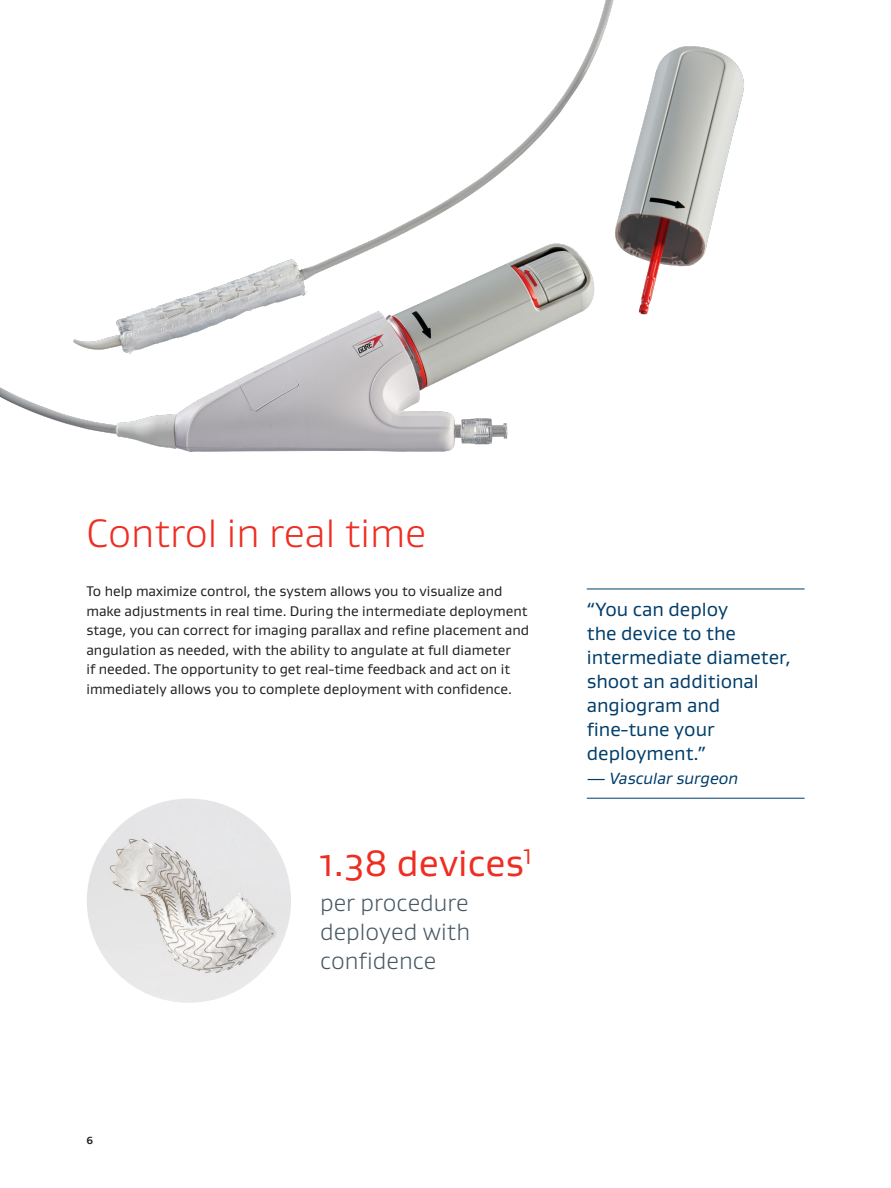
<style>
.page{position:relative;width:891px;height:1188px;background:#fff}
.page>*{position:absolute;margin:0;border:0;box-sizing:border-box;transform-origin:0 0}
.Page_Title_27_32_5_S{font:300 40.5px "Gore Gustan";color:#ee2e22}
.t1{font:37.5px "Gore Gustan";color:#ee2e22}
.t2{font:300 24px/28.8px "Gore Gustan";color:#475865;text-align:justify}
.Callout_Text_13_16{font:19.5px/24px "Gore Gustan";color:#003d6a}
.Callout_Text_13_16-2{font:italic 16.5px "Gore Gustan";color:#003d6a}
.Body_Text_9_5_13{font:14.25px/19.5px "Gore Gustan";color:#231f20}
.t3{font:700 10.5px "Gore Gustan";color:#231f20}
</style>
<div class="page">
<img style="left:87px;top:799px;width:204px;height:204px;border-radius:102px">
<hr style="left:587px;top:589px;width:218px;height:1px;background:#003d6a">
<hr style="left:587px;top:798px;width:218px;height:1px;background:#003d6a">
<img style="left:0;top:0;width:744px;height:452px">
<p class="Page_Title_27_32_5_S" style="left:86px;top:508px;width:342px">Control in real time</p>
<p class="Body_Text_9_5_13" style="left:86px;top:581px;width:444px">To help maximize control, the system allows you to visualize and make adjustments in real time. During the intermediate deployment stage, you can correct for imaging parallax and refine placement and angulation as needed, with the ability to angulate at full diameter<br>if needed. The opportunity to get real-time feedback and act on it immediately allows you to complete deployment with confidence.</p>
<p class="t1" style="left:320px;top:839px;width:213px">1.38 devices<sup>1</sup></p>
<p class="t2" style="left:320px;top:888px;width:151px">per procedure deployed with confidence</p>
<p class="Callout_Text_13_16" style="left:587px;top:597px;width:205px">“You can deploy<br>the device to the intermediate diameter, shoot an additional angiogram and fine-tune your deployment.”</p>
<p class="Callout_Text_13_16-2" style="left:587px;top:768px;width:153px">— Vascular surgeon</p>
<p class="t3" style="left:86px;top:1133px;width:8px">6</p>
</div>
